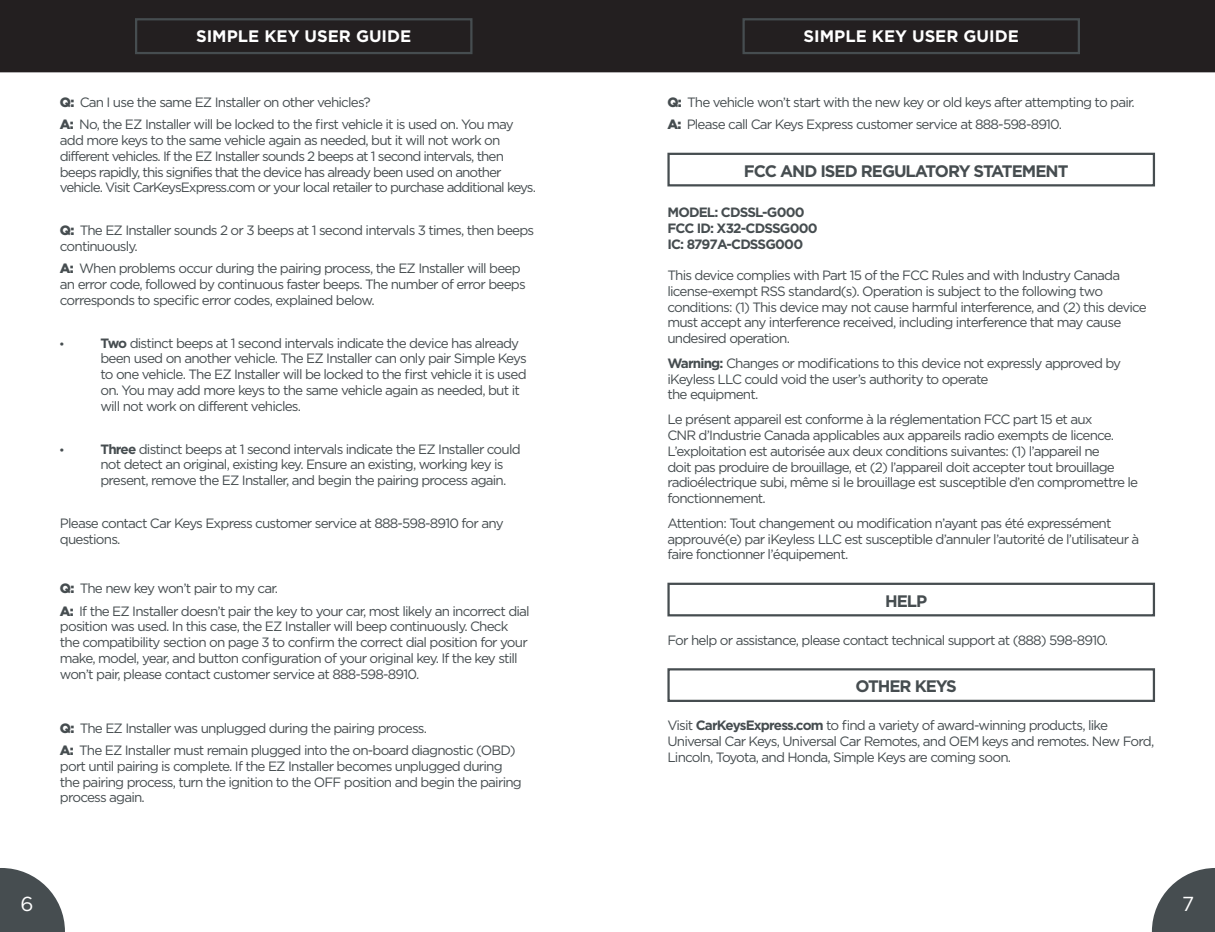
<style>
.page{position:relative;width:1215px;height:932px;background:#fff}
.page>*{position:absolute;margin:0;border:0;box-sizing:border-box;transform-origin:0 0}
.t1{font:20.25px "Gotham";color:#fff}
.Boxed_Note_With_Rule{font:700 16.65px "Gotham";letter-spacing:-.06em;color:#464d50}
.t2{font:700 16.65px "Gotham";color:#fff}
.t3{font:15.08px "Myriad Pro";color:#464d50}
.Body_W__ParaSpace{font:13.5px/15.8px "Gotham";letter-spacing:-.06em;color:#464d50}
.Boxed_Note_With_Rule-2{font:13.5px/15.8px "Gotham";letter-spacing:-.06em;color:#464d50}
.Body_No_ParaSpace{font:700 13.5px "Gotham";letter-spacing:-.06em;color:#464d50}
.s1{font-weight:900}
.s2{font-weight:700}
</style>
<div class="page">
<div style="left:0;top:0;width:1215px;height:72px;background:#231f20"></div>
<div style="left:135px;top:18px;width:337px;height:36px;border:2px solid #464d50"></div>
<div style="left:742px;top:18px;width:338px;height:36px;border:2px solid #464d50"></div>
<svg style="left:0;top:868px;width:65px;height:64px"></svg>
<svg style="left:1152px;top:868px;width:63px;height:64px"></svg>
<div style="left:667px;top:153px;width:488px;height:33px;border:2px solid #464d50"></div>
<div style="left:667px;top:582px;width:488px;height:34px;border:2px solid #464d50"></div>
<div style="left:667px;top:668px;width:488px;height:34px;border:2px solid #464d50"></div>
<p class="t2" style="left:196px;top:27px;width:217px">SIMPLE KEY USER GUIDE</p>
<p class="t2" style="left:804px;top:27px;width:217px">SIMPLE KEY USER GUIDE</p>
<p class="Boxed_Note_With_Rule-2" style="left:60px;top:91px;width:456px;line-height:22.5px"><span class="s1">Q:</span> Can I use the same EZ Installer on other vehicles?<br><span class="s1">A:</span> No, the EZ Installer will be locked to the first vehicle it is used on. You may</p>
<p class="Boxed_Note_With_Rule-2" style="left:60px;top:132px;width:478px">add more keys to the same vehicle again as needed, but it will not work on different vehicles. If the EZ Installer sounds 2 beeps at 1 second intervals, then beeps rapidly, this signifies that the device has already been used on another vehicle. Visit CarKeysExpress.com or your local retailer to purchase additional keys.</p>
<p class="Boxed_Note_With_Rule-2" style="left:60px;top:222px;width:476px"><span class="s1">Q:</span> The EZ Installer sounds 2 or 3 beeps at 1 second intervals 3 times, then beeps continuously.</p>
<p class="Boxed_Note_With_Rule-2" style="left:60px;top:260px;width:467px"><span class="s1">A:</span> When problems occur during the pairing process, the EZ Installer will beep an error code, followed by continuous faster beeps. The number of error beeps corresponds to specific error codes, explained below.</p>
<p class="t3" style="left:60px;top:333px;width:6px">•</p>
<p class="Body_W__ParaSpace" style="left:100px;top:335px;width:428px"><span class="s2">Two</span> distinct beeps at 1 second intervals indicate the device has already been used on another vehicle. The EZ Installer can only pair Simple Keys to one vehicle. The EZ Installer will be locked to the first vehicle it is used on. You may add more keys to the same vehicle again as needed, but it will not work on different vehicles.</p>
<p class="t3" style="left:60px;top:439px;width:6px">•</p>
<p class="Body_W__ParaSpace" style="left:100px;top:440px;width:422px"><span class="s2">Three</span> distinct beeps at 1 second intervals indicate the EZ Installer could not detect an original, existing key. Ensure an existing, working key is present, remove the EZ Installer, and begin the pairing process again.</p>
<p class="Boxed_Note_With_Rule-2" style="left:60px;top:515px;width:445px">Please contact Car Keys Express customer service at 888-598-8910 for any questions.</p>
<p class="Boxed_Note_With_Rule-2" style="left:60px;top:577px;width:471px;line-height:22.5px"><span class="s1">Q:</span> The new key won’t pair to my car.<br><span class="s1">A:</span> If the EZ Installer doesn’t pair the key to your car, most likely an incorrect dial</p>
<p class="Boxed_Note_With_Rule-2" style="left:60px;top:618px;width:469px">position was used. In this case, the EZ Installer will beep continuously. Check the compatibility section on page 3 to confirm the correct dial position for your make, model, year, and button configuration of your original key. If the key still won’t pair, please contact customer service at 888-598-8910.</p>
<p class="Boxed_Note_With_Rule-2" style="left:60px;top:716px;width:457px;line-height:22.5px"><span class="s1">Q:</span> The EZ Installer was unplugged during the pairing process.<br><span class="s1">A:</span> The EZ Installer must remain plugged into the on-board diagnostic (OBD)</p>
<p class="Boxed_Note_With_Rule-2" style="left:60px;top:758px;width:463px">port until pairing is complete. If the EZ Installer becomes unplugged during the pairing process, turn the ignition to the OFF position and begin the pairing process again.</p>
<p class="Boxed_Note_With_Rule-2" style="left:667px;top:91px;width:469px;line-height:22.5px"><span class="s1">Q:</span> The vehicle won’t start with the new key or old keys after attempting to pair.<br><span class="s1">A:</span> Please call Car Keys Express customer service at 888-598-8910.</p>
<p class="Boxed_Note_With_Rule" style="left:744px;top:161px;width:326px">FCC AND ISED REGULATORY STATEMENT</p>
<p class="Body_No_ParaSpace" style="left:667px;top:204px;width:139px">MODEL: CDSSL-G000</p>
<p class="Body_No_ParaSpace" style="left:667px;top:220px;width:152px">FCC ID: X32-CDSSG000</p>
<p class="Body_No_ParaSpace" style="left:667px;top:236px;width:137px">IC: 8797A-CDSSG000</p>
<p class="Body_W__ParaSpace" style="left:667px;top:267px;width:481px">This device complies with Part 15 of the FCC Rules and with Industry Canada license-exempt RSS standard(s). Operation is subject to the following two conditions: (1) This device may not cause harmful interference, and (2) this device must accept any interference received, including interference that may cause undesired operation.</p>
<p class="Body_W__ParaSpace" style="left:667px;top:355px;width:455px"><span class="s2">Warning:</span> Changes or modifications to this device not expressly approved by iKeyless LLC could void the user’s authority to operate<br>the equipment.</p>
<p class="Body_W__ParaSpace" style="left:667px;top:411px;width:472px">Le présent appareil est conforme à la réglementation FCC part 15 et aux<br>CNR d’Industrie Canada applicables aux appareils radio exempts de licence.<br>L’exploitation est autorisée aux deux conditions suivantes: (1) l’appareil ne<br>doit pas produire de brouillage, et (2) l’appareil doit accepter tout brouillage radioélectrique subi, même si le brouillage est susceptible d’en compromettre le fonctionnement.</p>
<p class="Body_W__ParaSpace" style="left:667px;top:515px;width:474px">Attention: Tout changement ou modification n’ayant pas été expressément approuvé(e) par iKeyless LLC est susceptible d’annuler l’autorité de l’utilisateur à faire fonctionner l’équipement.</p>
<p class="Boxed_Note_With_Rule" style="left:885px;top:591px;width:44px">HELP</p>
<p class="Body_W__ParaSpace" style="left:667px;top:632px;width:442px">For help or assistance, please contact technical support at (888) 598-8910.</p>
<p class="Boxed_Note_With_Rule" style="left:855px;top:676px;width:103px">OTHER KEYS</p>
<p class="Body_W__ParaSpace" style="left:667px;top:717px;width:488px">Visit <span class="s2">CarKeysExpress.com</span> to find a variety of award-winning products, like<br>Universal Car Keys, Universal Car Remotes, and OEM keys and remotes. New Ford,<br>Lincoln, Toyota, and Honda, Simple Keys are coming soon.</p>
<h1 class="t1" style="left:20px;top:892px;width:15px">6</h1>
<h1 class="t1" style="left:1182px;top:892px;width:14px">7</h1>
</div>
